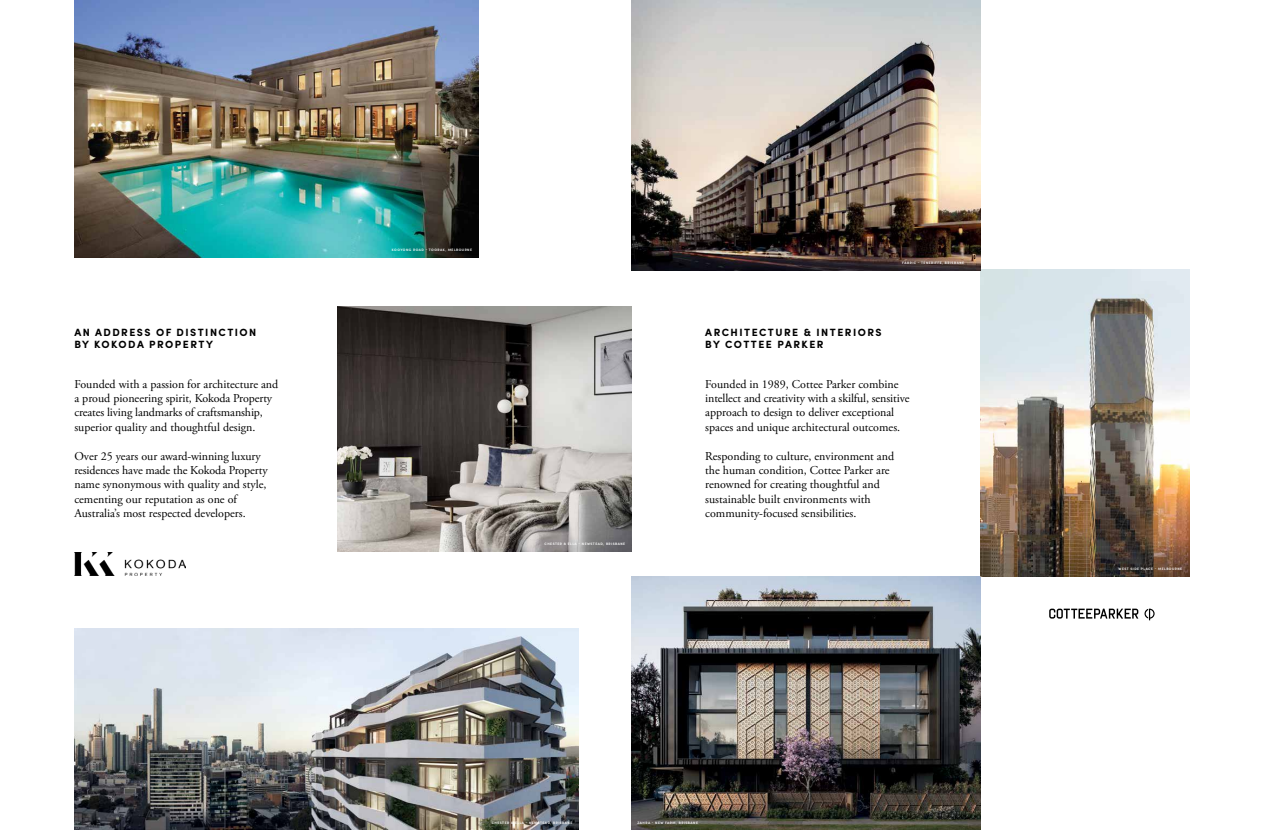
<style>
.page{position:relative;width:1263px;height:830px;background:#fff}
.page>*{position:absolute;margin:0;border:0;box-sizing:border-box;transform-origin:0 0}
.t1{font:12px/14.4px "Adobe Garamond Pro";color:#000}
.t2{font:700 10.5px/12.6px "Sofia Pro";letter-spacing:.14em;color:#000}
.t3{font:600 3.38px "Sofia Pro";letter-spacing:.14em;color:#fff}
</style>
<div class="page">
<svg style="left:1144px;top:608px;width:10px;height:12px"></svg>
<svg style="left:1049px;top:608px;width:89px;height:10px"></svg>
<img style="left:631px;top:576px;width:349px;height:253px">
<img style="left:981px;top:270px;width:208px;height:306px">
<img style="left:631px;top:0;width:350px;height:270px">
<img style="left:74px;top:628px;width:504px;height:201px">
<img style="left:337px;top:306px;width:294px;height:245px">
<img style="left:74px;top:0;width:404px;height:257px">
<img style="left:74px;top:552px;width:112px;height:23px">
<p class="t2" style="left:74px;top:325px;width:183px">AN ADDRESS OF DISTINCTION<br>BY KOKODA PROPERTY</p>
<p class="t1" style="left:74px;top:377px;width:205px">Founded with a passion for architecture and a proud pioneering spirit, Kokoda Property creates living landmarks of craftsmanship, superior quality and thoughtful design.</p>
<p class="t1" style="left:74px;top:449px;width:195px">Over 25 years our award-winning luxury residences have made the Kokoda Property name synonymous with quality and style, cementing our reputation as one of Australia’s most respected developers.</p>
<p class="t3" style="left:392px;top:247px;width:82px">KOOYONG ROAD - TOORAK, MELBOURNE</p>
<p class="t3" style="left:545px;top:541px;width:82px">CHESTER &amp; ELLA - NEWSTEAD, BRISBANE</p>
<p class="t3" style="left:902px;top:260px;width:63px">FABRIC - TENERIFFE, BRISBANE</p>
<p class="t2" style="left:705px;top:325px;width:178px">ARCHITECTURE &amp; INTERIORS<br>BY COTTEE PARKER</p>
<p class="t1" style="left:705px;top:377px;width:206px">Founded in 1989, Cottee Parker combine intellect and creativity with a skilful, sensitive approach to design to deliver exceptional spaces and unique architectural outcomes.</p>
<p class="t1" style="left:705px;top:449px;width:190px">Responding to culture, environment and the human condition, Cottee Parker are renowned for creating thoughtful and sustainable built environments with community-focused sensibilities.</p>
<p class="t3" style="left:492px;top:819px;width:82px">CHESTER &amp; ELLA - NEWSTEAD, BRISBANE</p>
<p class="t3" style="left:637px;top:819px;width:62px">ZAHRA - NEW FARM, BRISBANE</p>
<p class="t3" style="left:1118px;top:566px;width:65px">WEST SIDE PLACE - MELBOURNE</p>
</div>
